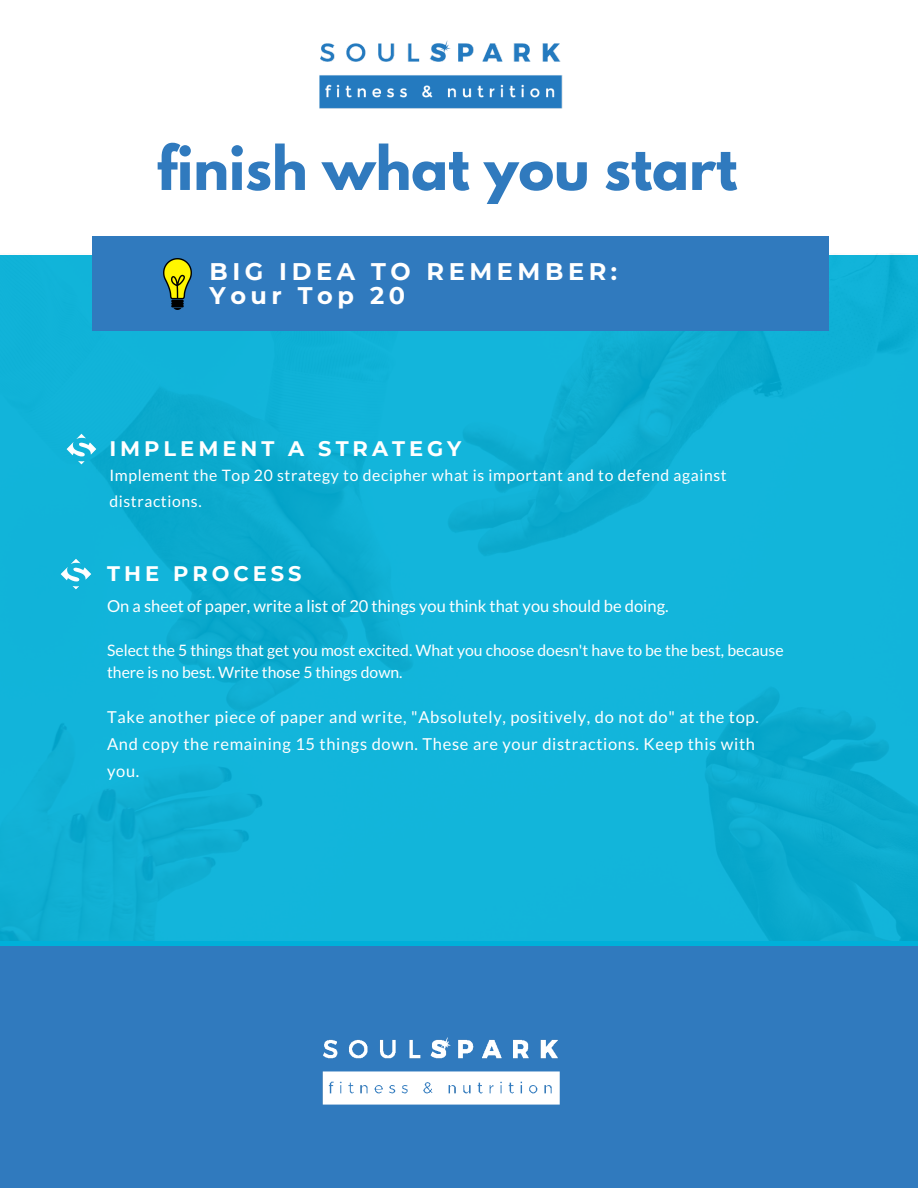
<style>
.page{position:relative;width:918px;height:1188px;background:#fff}
.page>*{position:absolute;margin:0;border:0;box-sizing:border-box;transform-origin:0 0}
.t1{font:700 54px "League Spartan";color:#307abe}
.t2{font:700 24px/23.7px "Montserrat";letter-spacing:.19em;color:#fff}
.t3{font:700 21px "Montserrat";letter-spacing:.19em;color:#fff}
.t4{font:16.5px/27px "Lato";letter-spacing:.04em;color:#fff}
.t5{font:16.5px "Lato";color:#fff}
.t6{font:15.75px/21.3px "Lato";color:#fff}
.t7{font:15.75px/25.8px "Lato";letter-spacing:.04em;color:#fff}
</style>
<div class="page">
<div style="left:0;top:626px;width:918px;height:562px;background:#307abe"></div>
<img style="left:0;top:254px;width:918px;height:687px">
<div style="left:92px;top:237px;width:737px;height:94px;background:#307abe"></div>
<img style="left:319px;top:40px;width:244px;height:69px">
<img style="left:164px;top:259px;width:28px;height:50px">
<img style="left:65px;top:433px;width:33px;height:32px">
<img style="left:60px;top:557px;width:32px;height:33px">
<img style="left:322px;top:1037px;width:238px;height:68px">
<h1 class="t1" style="left:157px;top:141px;width:582px">finish what you start</h1>
<h2 class="t2" style="left:210px;top:260px;width:409px">BIG IDEA TO REMEMBER:<br>Your Top 20</h2>
<p class="t3" style="left:109px;top:436px;width:354px">IMPLEMENT A STRATEGY</p>
<p class="t7" style="left:109px;top:462px;width:619px">Implement the Top 20 strategy to decipher what is important and to defend against distractions.</p>
<p class="t3" style="left:107px;top:560px;width:196px">THE PROCESS</p>
<p class="t5" style="left:107px;top:596px;width:563px">On a sheet of paper, write a list of 20 things you think that you should be doing.</p>
<p class="t6" style="left:107px;top:639px;width:678px">Select the 5 things that get you most excited. What you choose doesn't have to be the best, because there is no best. Write those 5 things down.</p>
<p class="t4" style="left:107px;top:703px;width:653px">Take another piece of paper and write, "Absolutely, positively, do not do" at the top.<br>And copy the remaining 15 things down. These are your distractions. Keep this with you.</p>
</div>
